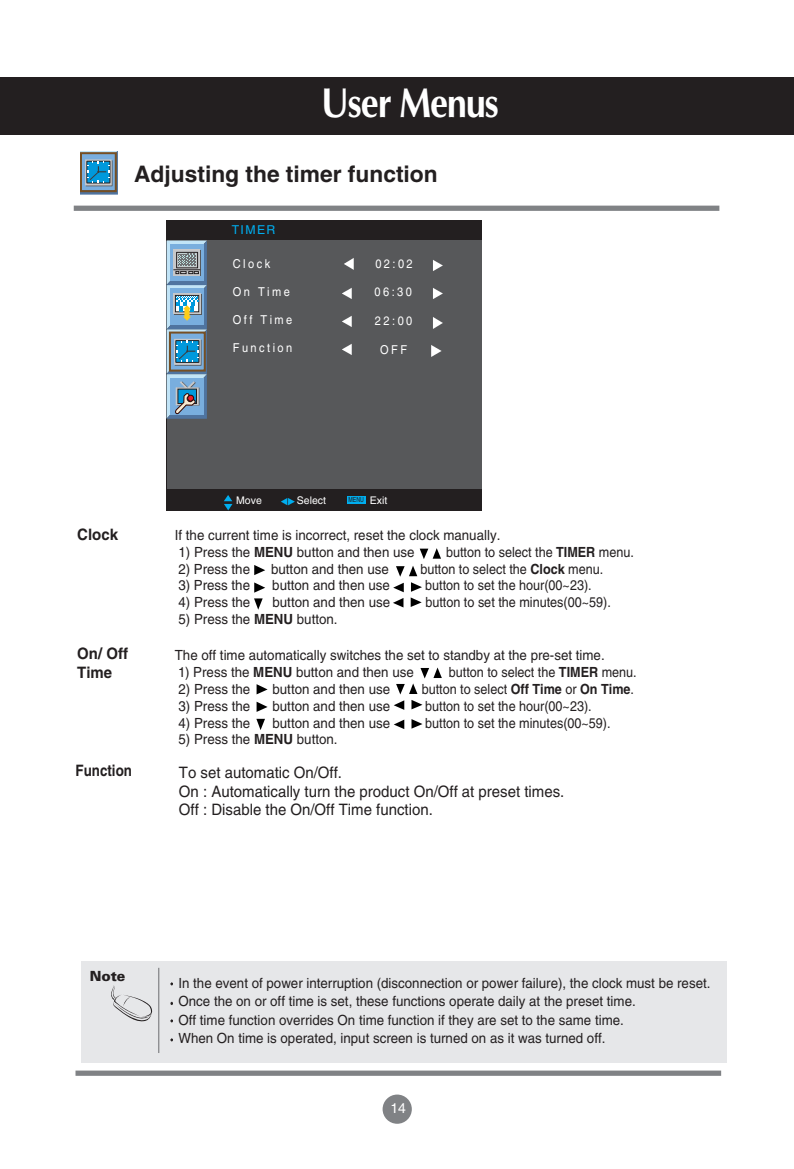
<style>
.page{position:relative;width:794px;height:1169px;background:#fff}
.page>*{position:absolute;margin:0;border:0;box-sizing:border-box;transform-origin:0 0}
.t1{font:700 42px "Optima";letter-spacing:-.03em;color:#fff;scale:.85 1}
.t2{font:700 22.75px "Helvetica";color:#231f20}
.t3{font:15.75px/18.9px "Helvetica";color:#231f20;scale:.95 1}
.t4{font:700 15.75px/18.9px "Helvetica";color:#231f20;scale:.95 1}
.t5{font:700 15.75px "Helvetica";color:#231f20;scale:.85 1}
.t6{font:14px/18.4px "Helvetica";color:#231f20;scale:.95 1}
.t7{font:14px "Helvetica";color:#231f20;scale:.9 1}
.t8{font:900 14px "Univers";color:#231f20}
.t9{font:14px "Helvetica";color:#fff}
.t10{font:12.25px "Helvetica";letter-spacing:.22em;color:#fff;scale:.9 1}
.t11{font:12.25px "Helvetica";letter-spacing:.11em;color:#00aeef}
.t12{font:10.5px "Helvetica";color:#fff}
.t13{font:7px "Helvetica";color:#231f20;scale:.75 1}
.s1{font-weight:700}
</style>
<div class="page">
<div style="left:382px;top:1094px;width:29px;height:29px;background:#808285;border-radius:50%"></div>
<div style="left:0;top:77px;width:793px;height:58px;background:#231f20"></div>
<div style="left:74px;top:205px;width:645px;height:6px;background:#808285"></div>
<div style="left:81px;top:961px;width:645px;height:101px;background:#e6e7e9"></div>
<svg style="left:111px;top:985px;width:42px;height:36px"></svg>
<img style="left:170px;top:1001px;width:3px;height:22px">
<hr style="left:158px;top:967px;width:1px;height:85px;background:#6c6d70">
<svg style="left:396px;top:566px;width:21px;height:10px"></svg>
<svg style="left:419px;top:548px;width:22px;height:11px"></svg>
<svg style="left:254px;top:565px;width:11px;height:10px"></svg>
<svg style="left:393px;top:583px;width:10px;height:9px"></svg>
<svg style="left:411px;top:582px;width:10px;height:9px"></svg>
<svg style="left:254px;top:582px;width:11px;height:10px"></svg>
<svg style="left:393px;top:598px;width:10px;height:9px"></svg>
<svg style="left:410px;top:597px;width:11px;height:10px"></svg>
<svg style="left:254px;top:598px;width:8px;height:11px"></svg>
<svg style="left:256px;top:684px;width:11px;height:10px"></svg>
<svg style="left:394px;top:667px;width:47px;height:42px"></svg>
<svg style="left:256px;top:701px;width:11px;height:11px"></svg>
<svg style="left:256px;top:718px;width:9px;height:12px"></svg>
<svg style="left:394px;top:719px;width:10px;height:10px"></svg>
<svg style="left:411px;top:719px;width:11px;height:9px"></svg>
<svg style="left:80px;top:151px;width:38px;height:43px;background:#5e8ea7"></svg>
<div style="left:166px;top:220px;width:315px;height:290px;background:#231f20"></div>
<div style="left:167px;top:240px;width:314px;height:248px;background:#57585a"></div>
<svg style="left:166px;top:240px;width:41px;height:179px;background:#789eb9"></svg>
<img style="left:433px;top:260px;width:10px;height:11px">
<img style="left:344px;top:258px;width:10px;height:12px">
<img style="left:433px;top:288px;width:10px;height:11px">
<img style="left:342px;top:288px;width:10px;height:11px">
<img style="left:431px;top:345px;width:11px;height:12px">
<img style="left:342px;top:344px;width:10px;height:11px">
<img style="left:433px;top:317px;width:10px;height:12px">
<img style="left:342px;top:316px;width:10px;height:11px">
<div style="left:75px;top:1070px;width:645px;height:5px;background:#808285"></div>
<svg style="left:223px;top:495px;width:12px;height:16px"></svg>
<svg style="left:281px;top:498px;width:14px;height:8px"></svg>
<div style="left:347px;top:496px;width:18px;height:7px;background:#00aeef"></div>
<h1 class="t1" style="left:321px;top:85px;width:210px">User Menus</h1>
<h2 class="t2" style="left:134px;top:166px;width:305px">Adjusting the timer function</h2>
<p class="t11" style="left:232px;top:225px;width:45px">TIMER</p>
<p class="t10" style="left:233px;top:259px;width:43px">Clock</p>
<p class="t10" style="left:233px;top:287px;width:65px">On Time</p>
<p class="t10" style="left:233px;top:315px;width:68px">Off Time</p>
<p class="t10" style="left:233px;top:343px;width:68px">Function</p>
<p class="t10" style="left:375px;top:259px;width:43px">02:02</p>
<p class="t10" style="left:374px;top:287px;width:43px">06:30</p>
<p class="t10" style="left:375px;top:316px;width:43px">22:00</p>
<p class="t10" style="left:380px;top:345px;width:31px">OFF</p>
<p class="t4" style="left:77px;top:526px;width:44px">Clock</p>
<p class="t12" style="left:236px;top:496px;width:27px">Move</p>
<p class="t12" style="left:297px;top:496px;width:31px">Select</p>
<p class="t12" style="left:369px;top:496px;width:19px">Exit</p>
<p class="t13" style="left:348px;top:496px;width:22px">MENU</p>
<p class="t6" style="left:175px;top:527px;width:344px">If the current time is incorrect, reset the clock manually.</p>
<p class="t6" style="left:178px;top:544px;width:250px">1) Press the <span class="s1">MENU</span> button and then use</p>
<p class="t7" style="left:446px;top:546px;width:210px">button to select the <span class="s1">TIMER</span> menu.</p>
<p class="t6" style="left:178px;top:560px;width:77px">2) Press the</p>
<p class="t6" style="left:271px;top:560px;width:125px">button and then use</p>
<p class="t7" style="left:420px;top:563px;width:205px">button to select the <span class="s1">Clock</span> menu.</p>
<p class="t6" style="left:178px;top:577px;width:77px">3) Press the</p>
<p class="t6" style="left:272px;top:577px;width:125px">button and then use</p>
<p class="t7" style="left:425px;top:580px;width:186px">button to set the hour(00~23).</p>
<p class="t6" style="left:178px;top:594px;width:77px">4) Press the</p>
<p class="t6" style="left:272px;top:594px;width:125px">button and then use</p>
<p class="t7" style="left:425px;top:597px;width:207px">button to set the minutes(00~59).</p>
<p class="t6" style="left:178px;top:611px;width:169px">5) Press the <span class="s1">MENU</span> button.</p>
<p class="t4" style="left:77px;top:645px;width:55px">On/ Off<br>Time</p>
<p class="t6" style="left:175px;top:647px;width:453px">The off time automatically switches the set to standby at the pre-set time.</p>
<p class="t6" style="left:178px;top:664px;width:249px">1) Press the <span class="s1">MENU</span> button and then use</p>
<p class="t7" style="left:448px;top:667px;width:210px">button to select the <span class="s1">TIMER</span> menu.</p>
<p class="t6" style="left:178px;top:681px;width:77px">2) Press the</p>
<p class="t6" style="left:272px;top:681px;width:125px">button and then use</p>
<p class="t7" style="left:421px;top:683px;width:237px">button to select <span class="s1">Off Time</span> or <span class="s1">On Time</span>.</p>
<p class="t6" style="left:178px;top:698px;width:77px">3) Press the</p>
<p class="t6" style="left:272px;top:698px;width:125px">button and then use</p>
<p class="t7" style="left:425px;top:700px;width:186px">button to set the hour(00~23).</p>
<p class="t6" style="left:178px;top:714px;width:77px">4) Press the</p>
<p class="t6" style="left:272px;top:714px;width:125px">button and then use</p>
<p class="t7" style="left:425px;top:717px;width:207px">button to set the minutes(00~59).</p>
<p class="t6" style="left:178px;top:731px;width:169px">5) Press the <span class="s1">MENU</span> button.</p>
<p class="t5" style="left:75px;top:764px;width:68px">Function</p>
<p class="t3" style="left:179px;top:764px;width:407px">To set automatic On/Off.<br>On : Automatically turn the product On/Off at preset times.<br>Off : Disable the On/Off Time function.</p>
<p class="t8" style="left:90px;top:970px;width:37px">Note</p>
<p class="t6" style="left:178px;top:974px;width:561px">In the event of power interruption (disconnection or power failure), the clock must be reset.<br>Once the on or off time is set, these functions operate daily at the preset time.<br>Off time function overrides On time function if they are set to the same time.<br>When On time is operated, input screen is turned on as it was turned off.</p>
<p class="t9" style="left:390px;top:1102px;width:17px">14</p>
</div>
